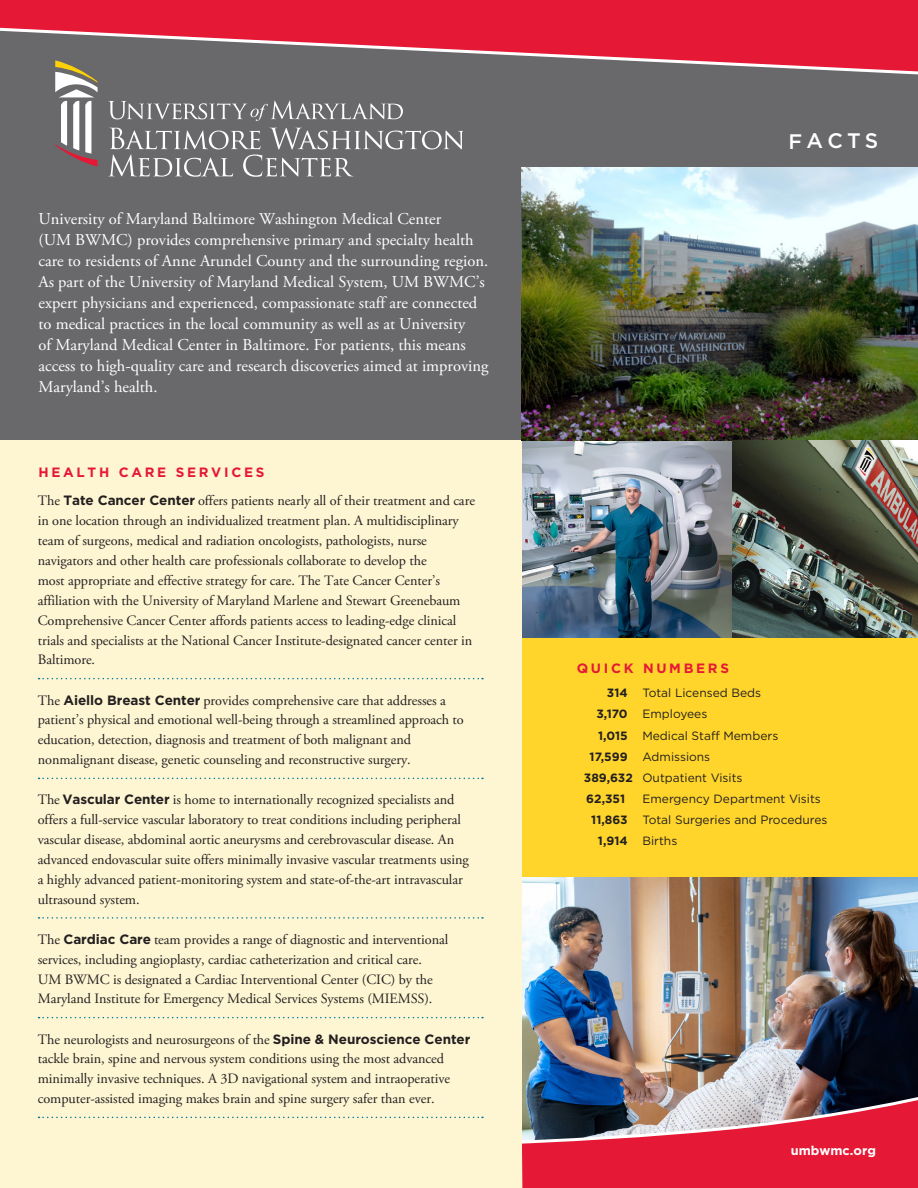
<style>
.page{position:relative;width:918px;height:1188px;background:#fff}
.page>*{position:absolute;margin:0;border:0;box-sizing:border-box;transform-origin:0 0}
.t1{font:500 21px "Gotham";letter-spacing:.2em;color:#fff}
.t2{font:16.5px/21px "Adobe Garamond Pro";color:#fff}
.bullet_rule{font:14.25px/19.8px "Adobe Garamond Pro";letter-spacing:-.005em;color:#231f20}
.t3{font:700 13.5px "Gotham";letter-spacing:.2em;color:#e51836}
.t4{font:700 12.75px "Gotham";color:#fff}
.t5{font:12px "Gotham";color:#231f20}
.t6{font:700 12px "Gotham";color:#231f20}
.s1{font-family:"Gotham";font-weight:700;font-size:13.5px}
.s2{font-weight:700}
</style>
<div class="page">
<div style="left:522px;top:619px;width:396px;height:293px;background:#ffd52c"></div>
<div style="left:0;top:0;width:918px;height:167px;background:#e51836"></div>
<svg style="left:0;top:27px;width:918px;height:104px"></svg>
<div style="left:0;top:131px;width:918px;height:310px;background:#69696c"></div>
<img style="left:522px;top:878px;width:396px;height:214px">
<svg style="left:522px;top:1092px;width:396px;height:96px;background:#be4055"></svg>
<div style="left:0;top:441px;width:522px;height:747px;background:#fef5d2"></div>
<svg style="left:39px;top:678px;width:444px;height:1px"></svg>
<svg style="left:39px;top:778px;width:444px;height:1px"></svg>
<svg style="left:39px;top:917px;width:444px;height:2px"></svg>
<svg style="left:39px;top:1017px;width:444px;height:1px"></svg>
<svg style="left:39px;top:1117px;width:444px;height:1px"></svg>
<img style="left:522px;top:167px;width:396px;height:470px">
<svg style="left:109px;top:128px;width:353px;height:49px;background:#7f7f82"></svg>
<svg style="left:55px;top:60px;width:43px;height:107px;background:#9f9792"></svg>
<svg style="left:108px;top:101px;width:295px;height:20px;background:#848486"></svg>
<p class="t2" style="left:38px;top:209px;width:452px">University of Maryland Baltimore Washington Medical Center<br>(UM BWMC) provides comprehensive primary and specialty health care to residents of Anne Arundel County and the surrounding region.<br>As part of the University of Maryland Medical System, UM BWMC’s expert physicians and experienced, compassionate staff are connected to medical practices in the local community as well as at University<br>of Maryland Medical Center in Baltimore. For patients, this means access to high-quality care and research discoveries aimed at improving Maryland’s health.</p>
<p class="t3" style="left:38px;top:464px;width:227px">HEALTH CARE SERVICES</p>
<p class="bullet_rule" style="left:38px;top:491px;width:439px">The <span class="s1">Tate Cancer Center</span> offers patients nearly all of their treatment and care in one location through an individualized treatment plan. A multidisciplinary team of surgeons, medical and radiation oncologists, pathologists, nurse navigators and other health care professionals collaborate to develop the<br>most appropriate and effective strategy for care. The Tate Cancer Center’s affiliation with the University of Maryland Marlene and Stewart Greenebaum Comprehensive Cancer Center affords patients access to leading-edge clinical trials and specialists at the National Cancer Institute-designated cancer center in Baltimore.</p>
<p class="bullet_rule" style="left:38px;top:691px;width:428px">The <span class="s1">Aiello Breast Center</span> provides comprehensive care that addresses a patient’s physical and emotional well-being through a streamlined approach to education, detection, diagnosis and treatment of both malignant and nonmalignant disease, genetic counseling and reconstructive surgery.</p>
<p class="bullet_rule" style="left:38px;top:790px;width:433px">The <span class="s1">Vascular Center</span> is home to internationally recognized specialists and offers a full-service vascular laboratory to treat conditions including peripheral vascular disease, abdominal aortic aneurysms and cerebrovascular disease. An advanced endovascular suite offers minimally invasive vascular treatments using a highly advanced patient-monitoring system and state-of-the-art intravascular ultrasound system.</p>
<p class="bullet_rule" style="left:38px;top:930px;width:412px">The <span class="s1">Cardiac Care</span> team provides a range of diagnostic and interventional services, including angioplasty, cardiac catheterization and critical care.<br>UM BWMC is designated a Cardiac Interventional Center (CIC) by the Maryland Institute for Emergency Medical Services Systems (MIEMSS).</p>
<p class="bullet_rule" style="left:38px;top:1030px;width:434px">The neurologists and neurosurgeons of the <span class="s1">Spine &amp; Neuroscience Center </span>tackle brain, spine and nervous system conditions using the most advanced minimally invasive techniques. A 3D navigational system and intraoperative computer-assisted imaging makes brain and spine surgery safer than ever.</p>
<p class="t1" style="left:789px;top:127px;width:91px">FACTS</p>
<p class="t3" style="left:577px;top:659px;width:154px">QUICK NUMBERS</p>
<p class="t5" style="left:607px;top:685px;width:156px"><span class="s2">314</span> Total Licensed Beds</p>
<p class="t5" style="left:596px;top:706px;width:112px"><span class="s2">3,170</span> Employees</p>
<p class="t5" style="left:598px;top:728px;width:182px"><span class="s2">1,015</span> Medical Staff Members</p>
<p class="t5" style="left:590px;top:749px;width:122px"><span class="s2">17,599</span> Admissions</p>
<p class="t5" style="left:584px;top:770px;width:160px"><span class="s2">389,632</span> Outpatient Visits</p>
<p class="t6" style="left:586px;top:791px;width:40px">62,351</p>
<p class="t5" style="left:642px;top:791px;width:180px">Emergency Department Visits</p>
<p class="t5" style="left:591px;top:812px;width:238px"><span class="s2">11,863</span> Total Surgeries and Procedures</p>
<p class="t5" style="left:598px;top:833px;width:81px"><span class="s2">1,914</span> Births</p>
<p class="t4" style="left:791px;top:1142px;width:87px">umbwmc.org</p>
</div>
